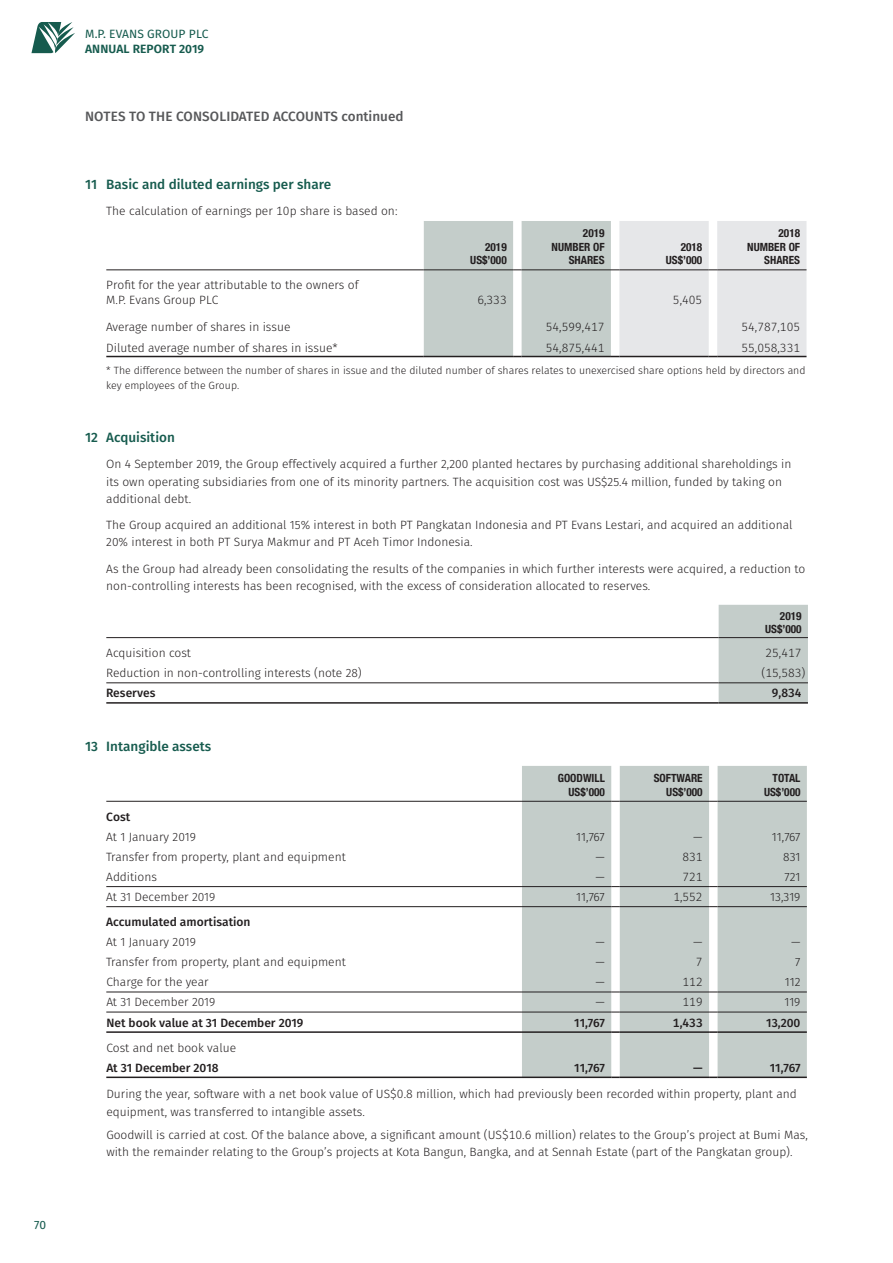
<style>
.page{position:relative;width:893px;height:1263px;background:#fff}
.page>*{position:absolute;margin:0;border:0;box-sizing:border-box;transform-origin:0 0}
.t1{font:500 13.5px "Fira Sans";color:#165b4e}
.t2{font:500 13.5px "Fira Sans";color:#57585a}
.t3{font:300 12px/17.2px "Fira Sans";color:#231f20}
.t4{font:500 12px "Fira Sans";color:#231f20}
.t5{font:12px "Fira Sans";letter-spacing:.01em;color:#165b4e}
.t6{font:600 12px "Fira Sans";letter-spacing:.01em;color:#165b4e}
.t7{font:700 condensed 11.25px/13.5px "Helvetica Neue";color:#231f20;text-align:right}
.t8{font:300 10.5px/15px "Fira Sans";color:#231f20}
</style>
<div class="page">
<svg style="left:31px;top:22px;width:44px;height:31px"></svg>
<hr style="left:106px;top:356px;width:318px;height:1px;background:#231f20">
<hr style="left:106px;top:269px;width:318px;height:1px;background:#231f20">
<svg style="left:424px;top:221px;width:382px;height:136px;background:#d4d9d8"></svg>
<div style="left:719px;top:605px;width:89px;height:97px;background:#c4cdca"></div>
<hr style="left:106px;top:637px;width:613px;height:1px;background:#231f20">
<hr style="left:719px;top:637px;width:89px;height:1px;background:#231f20">
<hr style="left:106px;top:702px;width:613px;height:2px;background:#231f20">
<hr style="left:719px;top:702px;width:89px;height:2px;background:#231f20">
<hr style="left:106px;top:682px;width:613px;height:1px;background:#231f20">
<hr style="left:719px;top:682px;width:89px;height:1px;background:#231f20">
<svg style="left:522px;top:766px;width:285px;height:310px;background:#c6cecc"></svg>
<hr style="left:106px;top:1076px;width:416px;height:2px;background:#231f20">
<hr style="left:522px;top:1076px;width:89px;height:2px;background:#231f20">
<svg style="left:611px;top:1076px;width:9px;height:2px"></svg>
<hr style="left:620px;top:1076px;width:89px;height:2px;background:#231f20">
<svg style="left:709px;top:1076px;width:9px;height:2px"></svg>
<hr style="left:718px;top:1076px;width:89px;height:2px;background:#231f20">
<hr style="left:106px;top:1031px;width:416px;height:2px;background:#231f20">
<hr style="left:522px;top:1031px;width:89px;height:2px;background:#231f20">
<svg style="left:611px;top:1031px;width:9px;height:2px"></svg>
<hr style="left:620px;top:1031px;width:89px;height:2px;background:#231f20">
<svg style="left:709px;top:1031px;width:9px;height:2px"></svg>
<hr style="left:718px;top:1031px;width:89px;height:2px;background:#231f20">
<hr style="left:106px;top:1012px;width:416px;height:1px;background:#231f20">
<hr style="left:522px;top:1012px;width:89px;height:1px;background:#231f20">
<hr style="left:620px;top:1012px;width:89px;height:1px;background:#231f20">
<hr style="left:718px;top:1012px;width:89px;height:1px;background:#231f20">
<hr style="left:106px;top:991px;width:416px;height:1px;background:#231f20">
<hr style="left:522px;top:991px;width:89px;height:1px;background:#231f20">
<hr style="left:620px;top:991px;width:89px;height:1px;background:#231f20">
<hr style="left:718px;top:991px;width:89px;height:1px;background:#231f20">
<hr style="left:106px;top:886px;width:416px;height:1px;background:#231f20">
<hr style="left:522px;top:886px;width:89px;height:1px;background:#231f20">
<hr style="left:620px;top:886px;width:89px;height:1px;background:#231f20">
<hr style="left:718px;top:886px;width:89px;height:1px;background:#231f20">
<hr style="left:106px;top:906px;width:416px;height:1px;background:#231f20">
<hr style="left:522px;top:906px;width:89px;height:1px;background:#231f20">
<hr style="left:620px;top:906px;width:89px;height:1px;background:#231f20">
<hr style="left:718px;top:906px;width:89px;height:1px;background:#231f20">
<hr style="left:106px;top:801px;width:416px;height:1px;background:#231f20">
<hr style="left:522px;top:801px;width:89px;height:1px;background:#231f20">
<hr style="left:620px;top:801px;width:89px;height:1px;background:#231f20">
<hr style="left:718px;top:801px;width:89px;height:1px;background:#231f20">
<p class="t5" style="left:34px;top:1217px;width:14px">70</p>
<p class="t5" style="left:85px;top:25px;width:125px">M.P. EVANS GROUP PLC</p>
<p class="t6" style="left:85px;top:40px;width:121px">ANNUAL REPORT 2019</p>
<p class="t2" style="left:85px;top:107px;width:320px">NOTES TO THE CONSOLIDATED ACCOUNTS continued</p>
<p class="t1" style="left:85px;top:175px;width:248px">11 Basic and diluted earnings per share</p>
<p class="t3" style="left:106px;top:202px;width:293px">The calculation of earnings per 10p share is based on:</p>
<p class="t3" style="left:106px;top:278px;width:254px;line-height:15px">Profit for the year attributable to the owners of<br>M.P. Evans Group PLC</p>
<p class="t7" style="left:470px;top:239px;width:38px">2019<br>US$’000</p>
<p class="t7" style="left:552px;top:226px;width:54px">2019<br>NUMBER OF<br>SHARES</p>
<p class="t7" style="left:666px;top:239px;width:38px">2018<br>US$’000</p>
<p class="t3" style="left:477px;top:292px;width:31px">6,333</p>
<p class="t3" style="left:673px;top:292px;width:31px">5,405</p>
<p class="t7" style="left:747px;top:226px;width:54px">2018<br>NUMBER OF<br>SHARES</p>
<p class="t3" style="left:106px;top:318px;width:186px">Average number of shares in issue</p>
<p class="t3" style="left:546px;top:318px;width:60px">54,599,417</p>
<p class="t3" style="left:741px;top:318px;width:60px">54,787,105</p>
<p class="t3" style="left:106px;top:339px;width:233px">Diluted average number of shares in issue*</p>
<p class="t3" style="left:546px;top:339px;width:60px">54,875,441</p>
<p class="t3" style="left:741px;top:339px;width:60px">55,058,331</p>
<p class="t8" style="left:106px;top:363px;width:701px">* The difference between the number of shares in issue and the diluted number of shares relates to unexercised share options held by directors and key employees of the Group.</p>
<p class="t1" style="left:85px;top:428px;width:91px">12 Acquisition</p>
<p class="t3" style="left:106px;top:455px;width:687px">On 4 September 2019, the Group effectively acquired a further 2,200 planted hectares by purchasing additional shareholdings in its own operating subsidiaries from one of its minority partners. The acquisition cost was US$25.4 million, funded by taking on additional debt.</p>
<p class="t3" style="left:106px;top:516px;width:688px">The Group acquired an additional 15% interest in both PT Pangkatan Indonesia and PT Evans Lestari, and acquired an additional<br>20% interest in both PT Surya Makmur and PT Aceh Timor Indonesia.</p>
<p class="t3" style="left:106px;top:560px;width:701px">As the Group had already been consolidating the results of the companies in which further interests were acquired, a reduction to non-controlling interests has been recognised, with the excess of consideration allocated to reserves.</p>
<p class="t7" style="left:765px;top:608px;width:38px">2019<br>US$’000</p>
<p class="t3" style="left:106px;top:644px;width:86px">Acquisition cost</p>
<p class="t3" style="left:765px;top:644px;width:38px">25,417</p>
<p class="t3" style="left:106px;top:664px;width:257px">Reduction in non-controlling interests (note 28)</p>
<p class="t3" style="left:762px;top:664px;width:45px">(15,583)</p>
<p class="t4" style="left:106px;top:685px;width:51px">Reserves</p>
<p class="t4" style="left:772px;top:685px;width:31px">9,834</p>
<p class="t1" style="left:85px;top:737px;width:128px">13 Intangible assets</p>
<p class="t7" style="left:558px;top:771px;width:49px">GOODWILL<br>US$’000</p>
<p class="t7" style="left:654px;top:771px;width:50px">SOFTWARE<br>US$’000</p>
<p class="t7" style="left:764px;top:771px;width:38px">TOTAL<br>US$’000</p>
<p class="t4" style="left:106px;top:808px;width:25px">Cost</p>
<p class="t3" style="left:106px;top:828px;width:91px">At 1 January 2019</p>
<p class="t3" style="left:576px;top:828px;width:30px">11,767</p>
<p class="t3" style="left:693px;top:828px;width:11px">—</p>
<p class="t3" style="left:772px;top:828px;width:30px">11,767</p>
<p class="t3" style="left:106px;top:848px;width:241px">Transfer from property, plant and equipment</p>
<p class="t3" style="left:595px;top:848px;width:11px">—</p>
<p class="t3" style="left:682px;top:848px;width:22px">831</p>
<p class="t3" style="left:783px;top:848px;width:19px">831</p>
<p class="t3" style="left:106px;top:868px;width:52px">Additions</p>
<p class="t3" style="left:595px;top:868px;width:11px">—</p>
<p class="t3" style="left:682px;top:868px;width:22px">721</p>
<p class="t3" style="left:784px;top:868px;width:17px">721</p>
<p class="t3" style="left:106px;top:888px;width:111px">At 31 December 2019</p>
<p class="t3" style="left:576px;top:888px;width:30px">11,767</p>
<p class="t3" style="left:673px;top:888px;width:31px">1,552</p>
<p class="t3" style="left:770px;top:888px;width:32px">13,319</p>
<p class="t4" style="left:106px;top:914px;width:146px">Accumulated amortisation</p>
<p class="t3" style="left:106px;top:933px;width:91px">At 1 January 2019</p>
<p class="t3" style="left:595px;top:933px;width:11px">—</p>
<p class="t3" style="left:693px;top:933px;width:11px">—</p>
<p class="t3" style="left:791px;top:933px;width:11px">—</p>
<p class="t3" style="left:106px;top:953px;width:241px">Transfer from property, plant and equipment</p>
<p class="t3" style="left:595px;top:953px;width:11px">—</p>
<p class="t3" style="left:696px;top:953px;width:8px">7</p>
<p class="t3" style="left:795px;top:953px;width:7px">7</p>
<p class="t3" style="left:106px;top:973px;width:104px">Charge for the year</p>
<p class="t3" style="left:595px;top:973px;width:11px">—</p>
<p class="t3" style="left:683px;top:973px;width:22px">112</p>
<p class="t3" style="left:785px;top:973px;width:17px">112</p>
<p class="t3" style="left:106px;top:994px;width:111px">At 31 December 2019</p>
<p class="t3" style="left:595px;top:994px;width:11px">—</p>
<p class="t3" style="left:683px;top:994px;width:22px">119</p>
<p class="t3" style="left:784px;top:994px;width:18px">119</p>
<p class="t4" style="left:106px;top:1014px;width:199px">Net book value at 31 December 2019</p>
<p class="t4" style="left:574px;top:1014px;width:32px">11,767</p>
<p class="t4" style="left:673px;top:1014px;width:31px">1,433</p>
<p class="t4" style="left:766px;top:1014px;width:36px">13,200</p>
<p class="t3" style="left:106px;top:1039px;width:131px">Cost and net book value</p>
<p class="t4" style="left:106px;top:1059px;width:114px">At 31 December 2018</p>
<p class="t4" style="left:574px;top:1059px;width:32px">11,767</p>
<p class="t4" style="left:693px;top:1059px;width:11px">—</p>
<p class="t4" style="left:770px;top:1059px;width:32px">11,767</p>
<p class="t3" style="left:106px;top:1085px;width:692px">During the year, software with a net book value of US$0.8 million, which had previously been recorded within property, plant and equipment, was transferred to intangible assets.</p>
<p class="t3" style="left:106px;top:1126px;width:703px">Goodwill is carried at cost. Of the balance above, a significant amount (US$10.6 million) relates to the Group’s project at Bumi Mas, with the remainder relating to the Group’s projects at Kota Bangun, Bangka, and at Sennah Estate (part of the Pangkatan group).</p>
</div>
